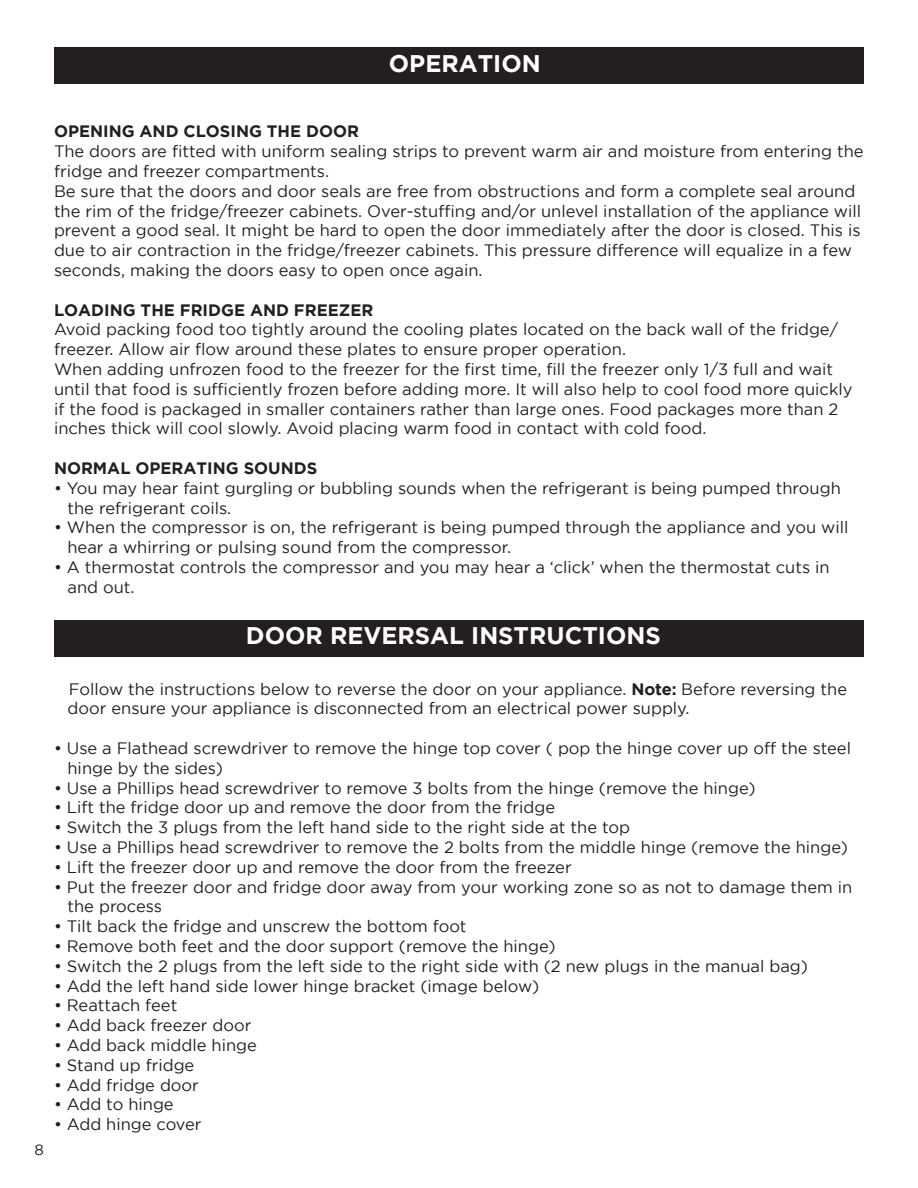
<style>
.page{position:relative;width:918px;height:1188px;background:#fff}
.page>*{position:absolute;margin:0;border:0;box-sizing:border-box;transform-origin:0 0}
.t1{font:700 24px "Gotham";color:#fff}
.t2{font:16.5px/19.8px "Gotham";color:#231f20}
.t3{font:700 16.5px "Gotham";color:#231f20}
.t4{font:15px "Gotham";color:#231f20}
.s1{font-weight:700}
</style>
<div class="page">
<div style="left:54px;top:48px;width:810px;height:36px;background:#231f20"></div>
<div style="left:54px;top:620px;width:810px;height:36px;background:#231f20"></div>
<p class="t1" style="left:389px;top:49px;width:153px">OPERATION</p>
<p class="t3" style="left:54px;top:122px;width:307px">OPENING AND CLOSING THE DOOR</p>
<p class="t2" style="left:54px;top:141px;width:811px">The doors are fitted with uniform sealing strips to prevent warm air and moisture from entering the fridge and freezer compartments.</p>
<p class="t2" style="left:54px;top:181px;width:809px">Be sure that the doors and door seals are free from obstructions and form a complete seal around the rim of the fridge/freezer cabinets. Over-stuffing and/or unlevel installation of the appliance will prevent a good seal. It might be hard to open the door immediately after the door is closed. This is due to air contraction in the fridge/freezer cabinets. This pressure difference will equalize in a few seconds, making the doors easy to open once again.</p>
<p class="t3" style="left:54px;top:300px;width:321px">LOADING THE FRIDGE AND FREEZER</p>
<p class="t2" style="left:54px;top:319px;width:786px">Avoid packing food too tightly around the cooling plates located on the back wall of the fridge/ freezer. Allow air flow around these plates to ensure proper operation.</p>
<p class="t2" style="left:54px;top:359px;width:800px">When adding unfrozen food to the freezer for the first time, fill the freezer only 1/3 full and wait until that food is sufficiently frozen before adding more. It will also help to cool food more quickly if the food is packaged in smaller containers rather than large ones. Food packages more than 2 inches thick will cool slowly. Avoid placing warm food in contact with cold food.</p>
<p class="t3" style="left:54px;top:459px;width:265px">NORMAL OPERATING SOUNDS</p>
<p class="t2" style="left:68px;top:478px;width:775px;text-indent:-14px">• You may hear faint gurgling or bubbling sounds when the refrigerant is being pumped through the refrigerant coils.</p>
<p class="t2" style="left:68px;top:517px;width:782px;text-indent:-14px">• When the compressor is on, the refrigerant is being pumped through the appliance and you will hear a whirring or pulsing sound from the compressor.</p>
<p class="t2" style="left:68px;top:557px;width:764px;text-indent:-14px">• A thermostat controls the compressor and you may hear a ‘click’ when the thermostat cuts in and out.</p>
<p class="t1" style="left:246px;top:622px;width:416px">DOOR REVERSAL INSTRUCTIONS</p>
<p class="t4" style="left:35px;top:1142px;width:11px">8</p>
<p class="t2" style="left:68px;top:679px;width:781px">Follow the instructions below to reverse the door on your appliance. <span class="s1">Note:</span> Before reversing the door ensure your appliance is disconnected from an electrical power supply.</p>
<p class="t2" style="left:68px;top:738px;width:785px;text-indent:-14px">• Use a Flathead screwdriver to remove the hinge top cover ( pop the hinge cover up off the steel hinge by the sides)</p>
<p class="t2" style="left:54px;top:778px;width:703px">• Use a Phillips head screwdriver to remove 3 bolts from the hinge (remove the hinge)</p>
<p class="t2" style="left:54px;top:797px;width:503px">• Lift the fridge door up and remove the door from the fridge</p>
<p class="t2" style="left:54px;top:817px;width:578px">• Switch the 3 plugs from the left hand side to the right side at the top</p>
<p class="t2" style="left:54px;top:837px;width:795px">• Use a Phillips head screwdriver to remove the 2 bolts from the middle hinge (remove the hinge)</p>
<p class="t2" style="left:54px;top:857px;width:519px">• Lift the freezer door up and remove the door from the freezer</p>
<p class="t2" style="left:68px;top:877px;width:786px;text-indent:-14px">• Put the freezer door and fridge door away from your working zone so as not to damage them in the process</p>
<p class="t2" style="left:54px;top:916px;width:414px">• Tilt back the fridge and unscrew the bottom foot</p>
<p class="t2" style="left:54px;top:936px;width:503px">• Remove both feet and the door support (remove the hinge)</p>
<p class="t2" style="left:54px;top:956px;width:756px">• Switch the 2 plugs from the left side to the right side with (2 new plugs in the manual bag)</p>
<p class="t2" style="left:54px;top:976px;width:487px">• Add the left hand side lower hinge bracket (image below)</p>
<p class="t2" style="left:54px;top:995px;width:125px">• Reattach feet</p>
<p class="t2" style="left:54px;top:1015px;width:199px">• Add back freezer door</p>
<p class="t2" style="left:54px;top:1035px;width:204px">• Add back middle hinge</p>
<p class="t2" style="left:54px;top:1055px;width:142px">• Stand up fridge</p>
<p class="t2" style="left:54px;top:1075px;width:146px">• Add fridge door</p>
<p class="t2" style="left:54px;top:1094px;width:121px">• Add to hinge</p>
<p class="t2" style="left:54px;top:1114px;width:149px">• Add hinge cover</p>
</div>
